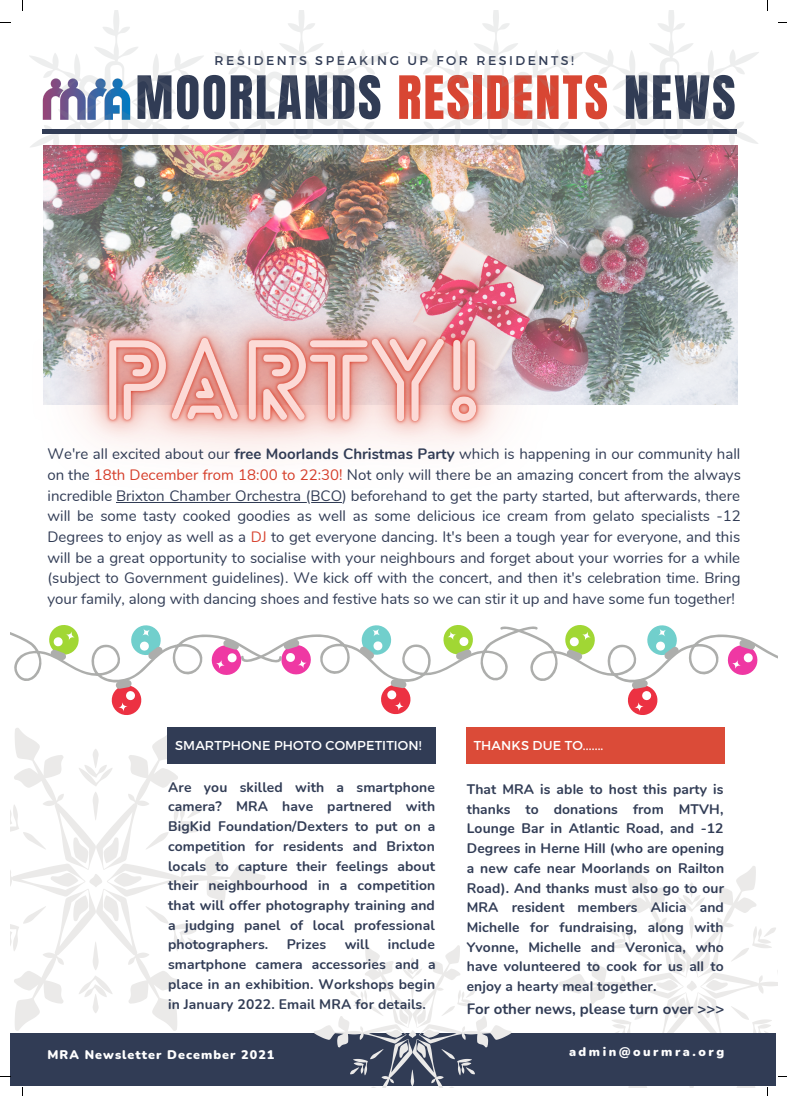
<style>
.page{position:relative;width:787px;height:1096px;background:#fff}
.page>*{position:absolute;margin:0;border:0;box-sizing:border-box;transform-origin:0 0}
.t1{font:50.75px "Anton";letter-spacing:.04em;color:#313c55}
.t2{font:15px/20.6px "Nunito";color:#313c55;text-align:justify}
.t3{font:700 15px "Nunito";color:#313c55}
.t4{font:700 13.88px/19.8px "Nunito";letter-spacing:.01em;color:#313c55;text-align:justify}
.t5{font:12.88px "Montserrat";letter-spacing:.01em;color:#fff}
.t6{font:12.62px "Montserrat";letter-spacing:.2em;color:#313c55}
.t7{font:900 12.5px "Nunito";letter-spacing:.08em;color:#fff}
.t8{font:900 12.5px "Nunito";letter-spacing:.2em;color:#fff}
.s1{color:#d84633}
.s2{font-weight:700}
.s3{color:#d63e2a}
</style>
<div class="page">
<svg style="left:30px;top:10px;width:174px;height:191px"></svg>
<div style="left:42px;top:129px;width:695px;height:5px;background:#313c55"></div>
<svg style="left:214px;top:10px;width:175px;height:135px"></svg>
<svg style="left:409px;top:10px;width:350px;height:187px"></svg>
<img style="left:44px;top:145px;width:693px;height:259px">
<img style="left:43px;top:202px;width:572px;height:301px">
<hr style="left:116px;top:501px;width:226px;height:1px;background:#313c55">
<svg style="left:10px;top:625px;width:768px;height:90px"></svg>
<svg style="left:215px;top:659px;width:10px;height:10px"></svg>
<svg style="left:10px;top:727px;width:256px;height:303px"></svg>
<div style="left:10px;top:1032px;width:765px;height:53px;background:#313c55"></div>
<div style="left:466px;top:727px;width:258px;height:37px;background:#db4b38"></div>
<svg style="left:314px;top:945px;width:197px;height:141px"></svg>
<div style="left:168px;top:727px;width:268px;height:37px;background:#313c55"></div>
<svg style="left:558px;top:866px;width:229px;height:229px"></svg>
<p class="t6" style="left:215px;top:52px;width:361px">RESIDENTS SPEAKING UP FOR RESIDENTS!</p>
<p class="t1" style="left:136px;top:61px;width:601px">MOORLANDS <span class="s1">RESIDENTS</span> NEWS</p>
<p class="t2" style="left:48px;top:444px;width:695px">We're all excited about our <span class="s2">free Moorlands Christmas Party</span> which is happening in our community hall on the <span class="s3">18th December from 18:00 to 22:30!</span> Not only will there be an amazing concert from the always incredible Brixton Chamber Orchestra (BCO) beforehand to get the party started, but afterwards, there will be some tasty cooked goodies as well as some delicious ice cream from gelato specialists -12<br>Degrees to enjoy as well as a <span class="s1">DJ</span> to get everyone dancing. It's been a tough year for everyone, and this will be a great opportunity to socialise with your neighbours and forget about your worries for a while (subject to Government guidelines). We kick off with the concert, and then it's celebration time. Bring your family, along with dancing shoes and festive hats so we can stir it up and have some fun together!</p>
<p class="t5" style="left:175px;top:737px;width:248px">SMARTPHONE PHOTO COMPETITION!</p>
<p class="t4" style="left:168px;top:777px;width:269px">Are you skilled with a smartphone camera? MRA have partnered with BigKid Foundation/Dexters to put on a competition for residents and Brixton locals to capture their feelings about their neighbourhood in a competition that will offer photography training and a judging panel of local professional photographers.</p>
<p class="t4" style="left:168px;top:934px;width:269px;text-indent:220px">include smartphone camera accessories and a place in an exhibition. Workshops begin in January 2022. Email MRA for details.</p>
<p class="t4" style="left:287px;top:934px;width:41px">Prizes</p>
<p class="t4" style="left:345px;top:934px;width:26px">will</p>
<p class="t7" style="left:48px;top:1046px;width:228px">MRA Newsletter December 2021</p>
<p class="t5" style="left:474px;top:737px;width:131px">THANKS DUE TO.......</p>
<p class="t4" style="left:467px;top:779px;width:259px">That MRA is able to host this party is thanks to donations from MTVH, Lounge Bar in Atlantic Road, and -12<br>Degrees in Herne Hill (who are opening a new cafe near Moorlands on Railton Road). And thanks must also go to our MRA resident members Alicia and Michelle for fundraising, along with Yvonne, Michelle and Veronica, who have volunteered to cook for us all to enjoy a hearty meal together.</p>
<p class="t3" style="left:467px;top:999px;width:259px">For other news, please turn over &gt;&gt;&gt;</p>
<p class="t8" style="left:569px;top:1043px;width:157px">admin@ourmra.org</p>
</div>
